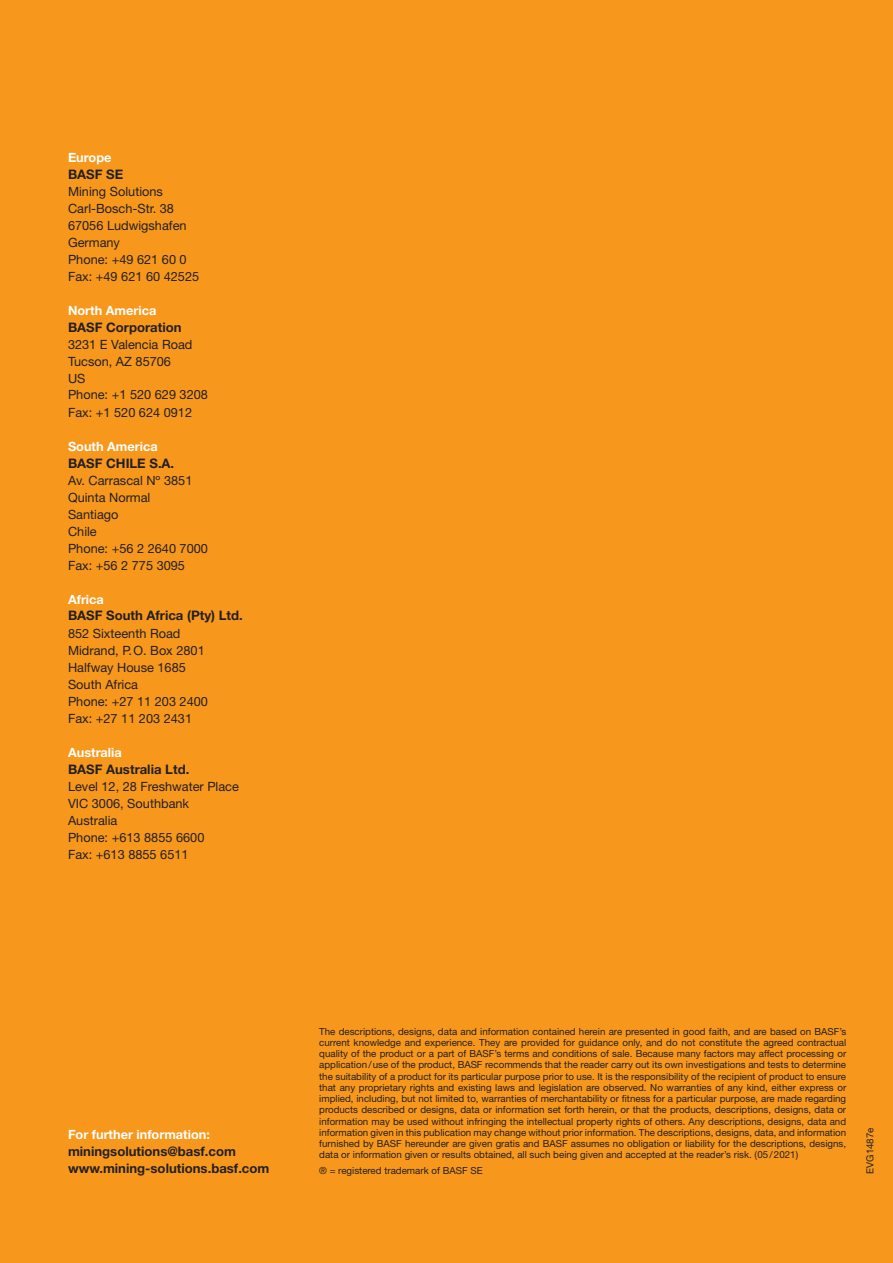
<style>
.page{position:relative;width:893px;height:1263px;background:#f7981d}
.page>*{position:absolute;margin:0;border:0;box-sizing:border-box;transform-origin:0 0}
.t1{font:700 13.2px/17.4px "Helvetica Neue";color:#231f20}
.t2{font:12.75px/17px "Helvetica Neue";color:#231f20}
.t3{font:700 12.75px "Helvetica Neue";color:#fff}
.t4{font:9.75px/11.2px "Helvetica Neue";color:#231f20;text-align:justify}
.s1{font-family:"Helvetica Neue LT Pro"}
</style>
<div class="page">
<h2 class="t3" style="left:68px;top:149px;width:45px">Europe</h2>
<h1 class="t1" style="left:68px;top:165px;width:57px">BASF SE</h1>
<h2 class="t2" style="left:68px;top:183px;width:133px">Mining Solutions<br>Carl-Bosch-Str. 38<br>67056 Ludwigshafen<br>Germany<br>Phone: +49 621 60 0<br>Fax: +49 621 60 42525</h2>
<h2 class="t3" style="left:68px;top:302px;width:90px">North America</h2>
<h1 class="t1" style="left:68px;top:318px;width:115px">BASF Corporation</h1>
<h2 class="t2" style="left:68px;top:336px;width:141px">3231 E Valencia Road<br>Tucson, AZ 85706<br>US<br>Phone: +1 520 <span class="s1">629 3208</span></h2>
<h2 class="t2" style="left:68px;top:404px;width:126px">Fax: +1 520 624 0912</h2>
<h2 class="t3" style="left:68px;top:438px;width:91px">South America</h2>
<h1 class="t1" style="left:68px;top:454px;width:108px">BASF CHILE S.A.</h1>
<h2 class="t2" style="left:68px;top:472px;width:141px">Av. Carrascal Nº 3851<br>Quinta Normal<br>Santiago<br>Chile<br>Phone: +56 2 2640 7000<br>Fax: +56 2 775 3095</h2>
<h2 class="t3" style="left:68px;top:591px;width:37px">Africa</h2>
<h1 class="t1" style="left:68px;top:607px;width:176px">BASF South Africa (Pty) Ltd.</h1>
<h2 class="t2" style="left:68px;top:625px;width:141px">852 Sixteenth Road<br>Midrand, P. O. Box 2801<br>Halfway House 1685<br>South Africa<br>Phone: +27 11 203 2400<br>Fax: +27 11 203 2431</h2>
<h2 class="t3" style="left:68px;top:744px;width:55px">Australia</h2>
<h1 class="t1" style="left:68px;top:760px;width:123px">BASF Australia Ltd.</h1>
<h2 class="t2" style="left:68px;top:777px;width:172px">Level 12, 28 Freshwater Place<br>VIC 3006, Southbank<br>Australia<br>Phone: +613 8855 6600<br>Fax: +613 8855 6511</h2>
<h2 class="t3" style="left:68px;top:1126px;width:143px">For further information:</h2>
<h1 class="t1" style="left:68px;top:1142px;width:203px">miningsolutions@basf.com www.mining-solutions.basf.com</h1>
<p class="t4" style="left:319px;top:1025px;width:528px">The descriptions, designs, data and information contained herein are presented in good faith, and are based on BASF’s current knowledge and experience. They are provided for guidance only, and do not constitute the agreed contractual quality of the product or a part of BASF’s terms and conditions of sale. Because many factors may affect processing or application/use of the product, BASF recommends that the reader carry out its own investigations and tests to determine the suitability of a product for its particular purpose prior to use. It is the responsibility of the recipient of product to ensure that any proprietary rights and existing laws and legislation are observed. No warranties of any kind, either express or implied, including, but not limited to, warranties of merchantability or fitness for a particular purpose, are made regarding products described or designs, data or information set forth herein, or that the products, descriptions, designs, data or information may be used without infringing the intellectual property rights of others. Any descriptions, designs, data and information given in this publication may change without prior information. The descriptions, designs, data, and information furnished by BASF hereunder are given gratis and BASF assumes no obligation or liability for the descriptions, designs, data or information given or results obtained, all such being given and accepted at the reader’s risk. (05/2021)</p>
<p class="t4" style="left:319px;top:1164px;width:165px">® = registered trademark of BASF SE</p>
<p class="t4" style="left:864px;top:1174px;width:48px;rotate:-90deg">EVG1487e</p>
</div>
